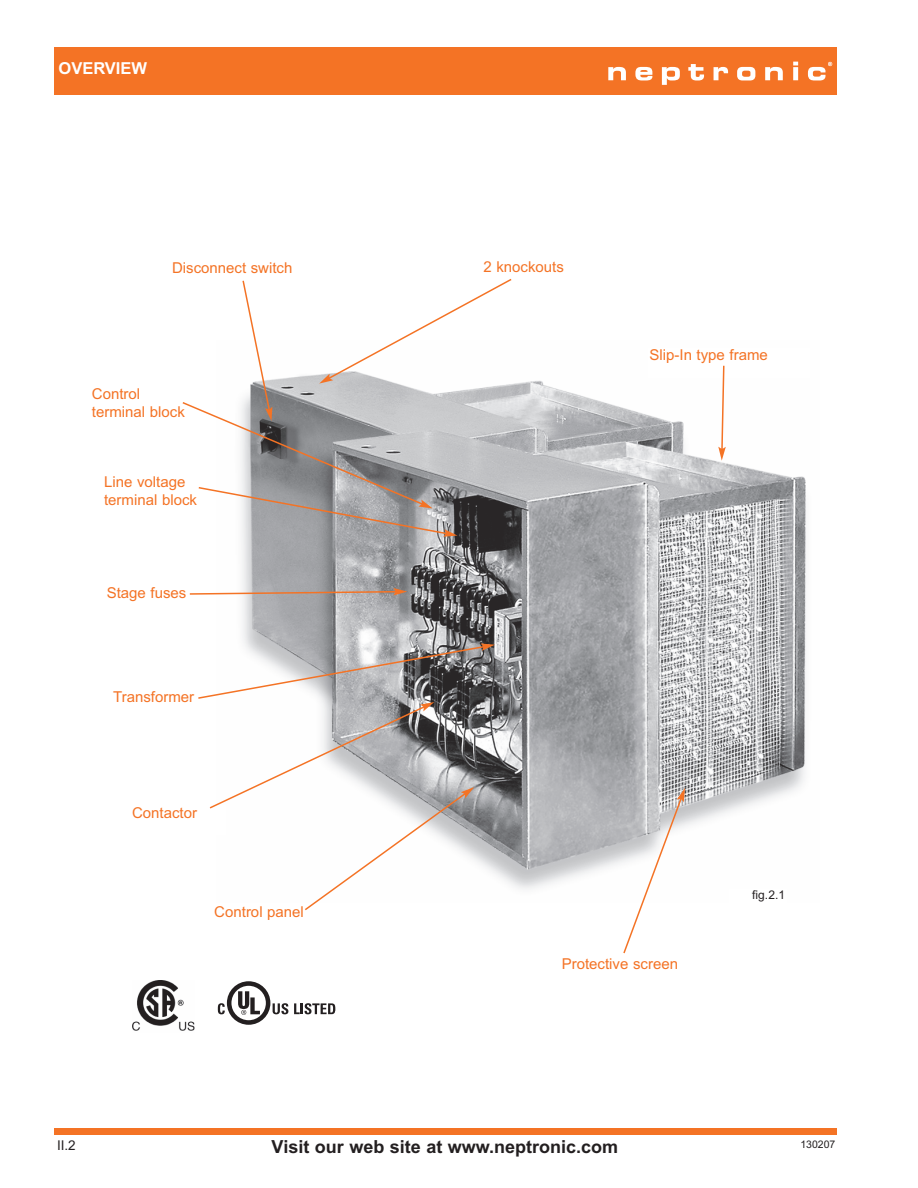
<style>
.page{position:relative;width:918px;height:1188px;background:#fff}
.page>*{position:absolute;margin:0;border:0;box-sizing:border-box;transform-origin:0 0}
.t1{font:700 18px "Arial";color:#231f20}
.t2{font:700 16.5px "Arial";color:#fff}
.t3{font:15px/18px "Arial";color:#f47325}
.t4{font:13.5px "Arial";color:#231f20}
.t5{font:12px "Arial";color:#231f20}
.t6{font:10.5px "Arial";color:#231f20}
</style>
<div class="page">
<div style="left:54px;top:1128px;width:783px;height:6px;background:#f47325"></div>
<div style="left:54px;top:48px;width:783px;height:47px;background:#f47325"></div>
<svg style="left:608px;top:67px;width:18px;height:13px"></svg>
<svg style="left:635px;top:67px;width:17px;height:13px"></svg>
<svg style="left:662px;top:67px;width:18px;height:18px"></svg>
<svg style="left:688px;top:64px;width:16px;height:16px"></svg>
<svg style="left:714px;top:67px;width:14px;height:13px"></svg>
<svg style="left:737px;top:67px;width:18px;height:13px"></svg>
<svg style="left:765px;top:67px;width:18px;height:13px"></svg>
<svg style="left:793px;top:62px;width:5px;height:18px"></svg>
<svg style="left:808px;top:62px;width:24px;height:18px"></svg>
<img style="left:242px;top:381px;width:564px;height:508px">
<svg style="left:189px;top:588px;width:218px;height:8px"></svg>
<svg style="left:198px;top:643px;width:297px;height:268px"></svg>
<svg style="left:622px;top:788px;width:63px;height:166px"></svg>
<svg style="left:718px;top:365px;width:8px;height:96px"></svg>
<svg style="left:182px;top:278px;width:331px;height:259px"></svg>
<img style="left:133px;top:980px;width:62px;height:51px">
<svg style="left:218px;top:981px;width:70px;height:44px"></svg>
<svg style="left:294px;top:1003px;width:41px;height:11px"></svg>
<p class="t2" style="left:58px;top:58px;width:90px">OVERVIEW</p>
<p class="t3" style="left:172px;top:259px;width:122px">Disconnect switch</p>
<p class="t3" style="left:484px;top:257px;width:82px">2 knockouts</p>
<p class="t3" style="left:92px;top:385px;width:94px">Control terminal block</p>
<p class="t3" style="left:104px;top:473px;width:94px">Line voltage terminal block</p>
<p class="t3" style="left:107px;top:583px;width:81px">Stage fuses</p>
<p class="t3" style="left:113px;top:688px;width:83px">Transformer</p>
<p class="t3" style="left:132px;top:804px;width:67px">Contactor</p>
<p class="t3" style="left:214px;top:902px;width:91px">Control panel</p>
<p class="t3" style="left:650px;top:346px;width:120px">Slip-In type frame</p>
<p class="t5" style="left:752px;top:888px;width:34px">fig.2.1</p>
<p class="t3" style="left:562px;top:954px;width:118px">Protective screen</p>
<p class="t4" style="left:57px;top:1137px;width:20px">II.2</p>
<p class="t1" style="left:272px;top:1136px;width:348px">Visit our web site at www.neptronic.com</p>
<p class="t6" style="left:800px;top:1138px;width:37px">130207</p>
</div>
